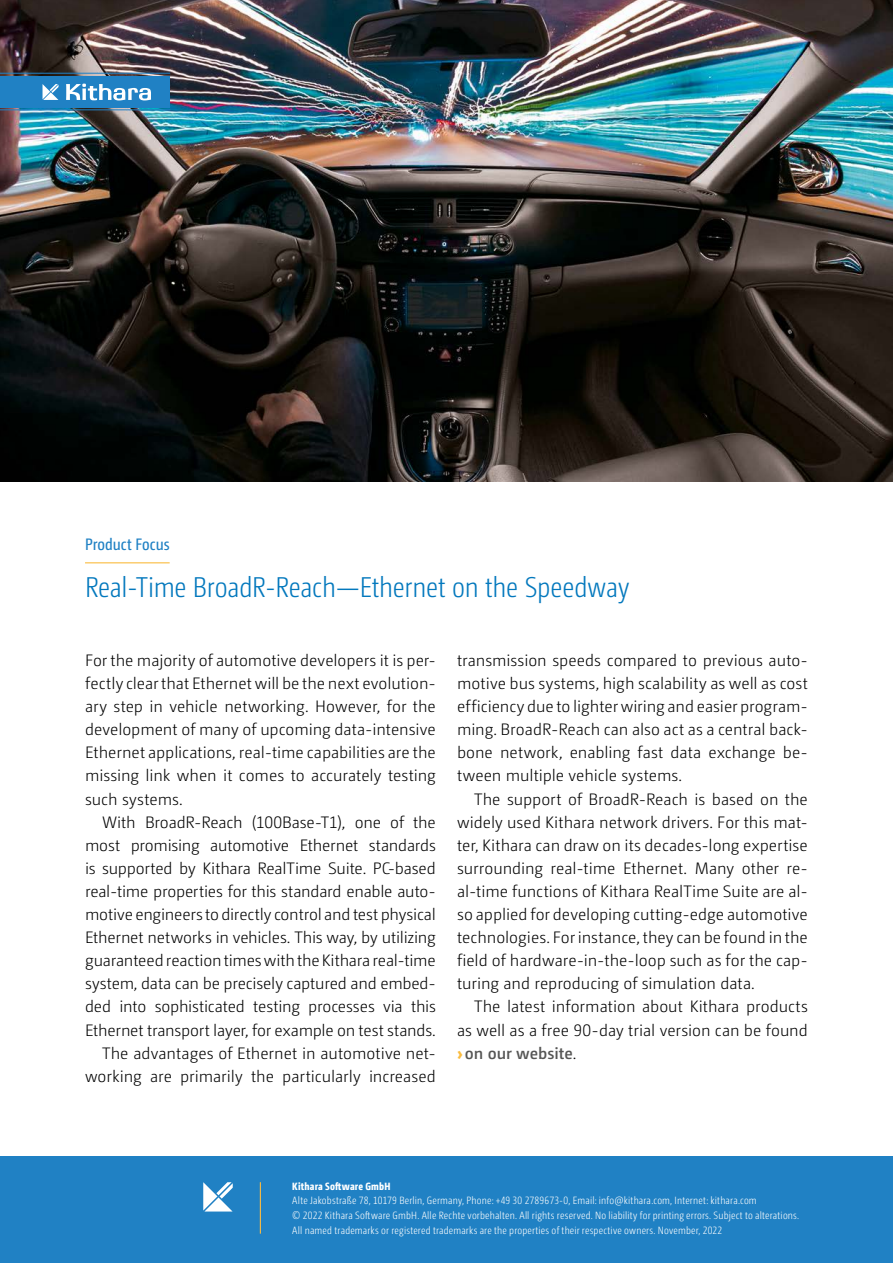
<style>
.page{position:relative;width:893px;height:1263px;background:#fff}
.page>*{position:absolute;margin:0;border:0;box-sizing:border-box;transform-origin:0 0}
.t1{font:300 28.5px "Camingo Dos Pro Cd";letter-spacing:-.01em;color:#0378bd}
.t2{font:300 16.5px/23.1px "Camingo Dos Pro";letter-spacing:-.005em;color:#000;text-align:justify}
.t3{font:16.5px "Camingo Dos Pro Cd";letter-spacing:.005em;color:#2081c4}
.t4{font:300 10.5px/14.7px "Camingo Dos Pro Cd";letter-spacing:.02em;color:#fff}
.t5{font:800 10.5px "Camingo Dos Pro Cd";letter-spacing:.02em;color:#fff}
.s1{font-weight:800;color:#fabc40}
.s2{font-weight:600;color:#565655}
</style>
<div class="page">
<div style="left:0;top:1157px;width:893px;height:106px;background:#2081c4"></div>
<hr style="left:260px;top:1182px;width:1px;height:51px;background:#fbbc41">
<svg style="left:203px;top:1182px;width:30px;height:29px"></svg>
<img style="left:0;top:0;width:893px;height:481px">
<hr style="left:85px;top:562px;width:85px;height:1px;background:#fabc40">
<div style="left:0;top:76px;width:170px;height:31px;background:#2081c4"></div>
<svg style="left:66px;top:84px;width:85px;height:16px"></svg>
<svg style="left:43px;top:84px;width:16px;height:16px"></svg>
<hr style="left:0;top:73px;width:170px;height:1px;background:#2081c4">
<hr style="left:0;top:109px;width:170px;height:1px;background:#2081c4">
<p class="t3" style="left:85px;top:535px;width:86px">Product Focus</p>
<h1 class="t1" style="left:85px;top:570px;width:546px">Real-Time BroadR-Reach—Ethernet on the Speedway</h1>
<p class="t2" style="left:85px;top:649px;width:352px">For the majority of automotive developers it is per&shy;fectly clear that Ethernet will be the next evolution&shy;ary step in vehicle networking. However, for the development of many of upcoming data-intensive Ethernet applications, real-time capabilities are the missing link when it comes to accurately testing such systems.</p>
<p class="t2" style="left:85px;top:810px;width:352px;text-align:right">With BroadR-Reach (100Base-T1), one of the most promising automotive Ethernet standards is supported by Kithara RealTime Suite. PC-based real-time properties for this standard enable auto&shy;motive engineers to directly control and test physical Ethernet networks in vehicles. This way, by utilizing guaranteed reaction times with the Kithara real-time system, data can be precisely captured and embed&shy;ded into sophisticated testing processes via this Ethernet transport layer, for example on test stands.<br>The advantages of Ethernet in automotive net&shy;working are primarily the particularly increased</p>
<p class="t2" style="left:457px;top:649px;width:352px">transmission speeds compared to previous auto&shy;motive bus systems, high scalability as well as cost efficiency due to lighter wiring and easier program&shy;ming. BroadR-Reach can also act as a central back&shy;bone network, enabling fast data exchange be&shy;tween multiple vehicle systems.</p>
<p class="t2" style="left:457px;top:787px;width:352px;text-indent:17px">The support of BroadR-Reach is based on the widely used Kithara network drivers. For this mat&shy;ter, Kithara can draw on its decades-long expertise surrounding real-time Ethernet. Many other re&shy;al-time functions of Kithara RealTime Suite are al&shy;so applied for developing cutting-edge automotive technologies. For instance, they can be found in the field of hardware-in-the-loop such as for the cap&shy;turing and reproducing of simulation data.</p>
<p class="t2" style="left:457px;top:995px;width:352px;text-indent:17px">The latest information about Kithara products as well as a free 90-day trial version can be found <span class="s1">›</span><span class="s2">on our website</span>.</p>
<p class="t5" style="left:292px;top:1179px;width:100px">Kithara Software GmbH</p>
<p class="t4" style="left:292px;top:1193px;width:508px">Alte Jakobstraße 78, 10179 Berlin, Germany, Phone: +49 30 2789673-0, Email: info@kithara.com, Internet: kithara.com<br>© 2022 Kithara Software GmbH. Alle Rechte vorbehalten. All rights reserved. No liability for printing errors. Subject to alterations.<br>All named trademarks or registered trademarks are the properties of their respective owners. November, 2022</p>
</div>
